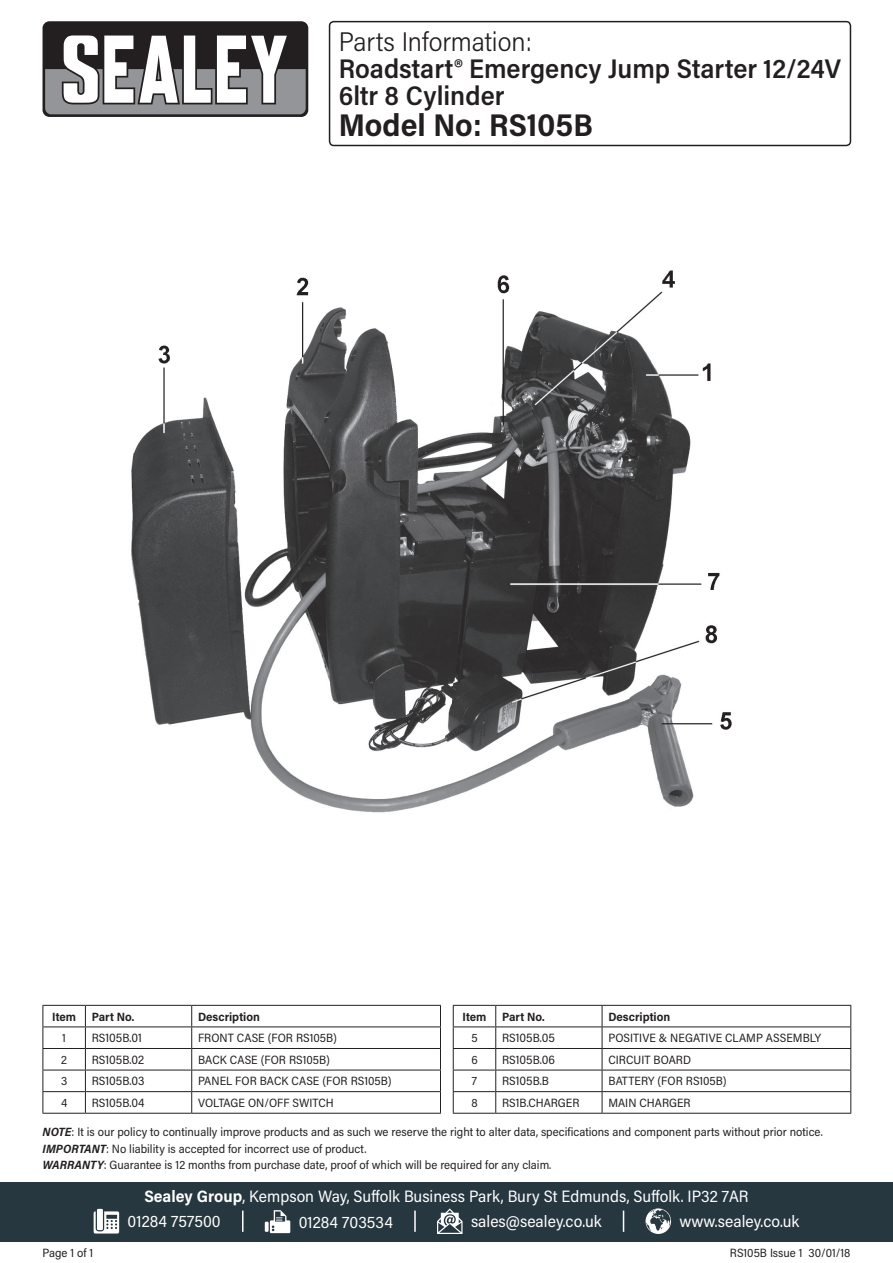
<style>
.page{position:relative;width:893px;height:1263px;background:#fff}
.page>*{position:absolute;margin:0;border:0;box-sizing:border-box;transform-origin:0 0}
.t1{font:700 31.5px "Acumin Pro Semi Cond";color:#231f20}
.t2{font:600 27px/27px "Acumin Pro Semi Cond";color:#231f20}
.t3{font:300 27px "Acumin Pro Semi Cond";color:#231f20}
.t4{font:16.5px/25.2px "Acumin Pro Semi Cond";color:#fff}
.t5{font:12px/16.5px "Acumin Pro Semi Cond";color:#231f20}
.t6{font:700 12px "Acumin Pro Semi Cond";color:#231f20}
.s1{font-weight:700;font-style:italic}
.s2{font-weight:700}
</style>
<div class="page">
<div style="left:43px;top:21px;width:265px;height:96px;background:#231f20;border-radius:7px"></div>
<svg style="left:45px;top:35px;width:261px;height:79px"></svg>
<div style="left:0;top:1182px;width:893px;height:60px;background:#27373f"></div>
<svg style="left:94px;top:1211px;width:25px;height:22px"></svg>
<div style="left:97px;top:1209px;width:6px;height:21px;background:#fff"></div>
<svg style="left:265px;top:1222px;width:4px;height:10px"></svg>
<svg style="left:270px;top:1210px;width:20px;height:23px"></svg>
<svg style="left:437px;top:1208px;width:25px;height:26px"></svg>
<svg style="left:645px;top:1208px;width:26px;height:26px"></svg>
<hr style="left:242px;top:1210px;width:2px;height:22px;background:#fff">
<svg style="left:623px;top:1210px;width:1px;height:22px"></svg>
<hr style="left:414px;top:1210px;width:2px;height:22px;background:#fff">
<div style="left:329px;top:21px;width:522px;height:125px;border:2px solid #231f20;border-radius:4px"></div>
<hr style="left:43px;top:1005px;width:42px;height:1px;background:#231f20">
<hr style="left:85px;top:1005px;width:107px;height:1px;background:#231f20">
<hr style="left:192px;top:1005px;width:249px;height:1px;background:#231f20">
<hr style="left:43px;top:1026px;width:42px;height:1px;background:#231f20">
<hr style="left:85px;top:1026px;width:107px;height:1px;background:#231f20">
<hr style="left:192px;top:1026px;width:249px;height:1px;background:#231f20">
<hr style="left:43px;top:1048px;width:42px;height:1px;background:#231f20">
<hr style="left:85px;top:1048px;width:107px;height:1px;background:#231f20">
<hr style="left:192px;top:1048px;width:249px;height:1px;background:#231f20">
<hr style="left:43px;top:1070px;width:42px;height:1px;background:#231f20">
<hr style="left:85px;top:1070px;width:107px;height:1px;background:#231f20">
<hr style="left:192px;top:1070px;width:249px;height:1px;background:#231f20">
<hr style="left:43px;top:1091px;width:42px;height:1px;background:#231f20">
<svg style="left:43px;top:1006px;width:1px;height:107px"></svg>
<hr style="left:85px;top:1091px;width:107px;height:1px;background:#231f20">
<svg style="left:85px;top:1006px;width:1px;height:107px"></svg>
<hr style="left:192px;top:1091px;width:249px;height:1px;background:#231f20">
<svg style="left:191px;top:1006px;width:1px;height:107px"></svg>
<svg style="left:440px;top:1006px;width:1px;height:107px"></svg>
<hr style="left:43px;top:1113px;width:42px;height:1px;background:#231f20">
<hr style="left:85px;top:1113px;width:107px;height:1px;background:#231f20">
<hr style="left:192px;top:1113px;width:249px;height:1px;background:#231f20">
<hr style="left:453px;top:1005px;width:43px;height:1px;background:#231f20">
<hr style="left:496px;top:1005px;width:106px;height:1px;background:#231f20">
<hr style="left:602px;top:1005px;width:249px;height:1px;background:#231f20">
<hr style="left:453px;top:1026px;width:43px;height:1px;background:#231f20">
<hr style="left:496px;top:1026px;width:106px;height:1px;background:#231f20">
<hr style="left:602px;top:1026px;width:249px;height:1px;background:#231f20">
<hr style="left:453px;top:1048px;width:43px;height:1px;background:#231f20">
<hr style="left:496px;top:1048px;width:106px;height:1px;background:#231f20">
<hr style="left:602px;top:1048px;width:249px;height:1px;background:#231f20">
<hr style="left:453px;top:1070px;width:43px;height:1px;background:#231f20">
<hr style="left:496px;top:1070px;width:106px;height:1px;background:#231f20">
<hr style="left:602px;top:1070px;width:249px;height:1px;background:#231f20">
<hr style="left:453px;top:1091px;width:43px;height:1px;background:#231f20">
<svg style="left:453px;top:1006px;width:1px;height:107px"></svg>
<hr style="left:496px;top:1091px;width:106px;height:1px;background:#231f20">
<svg style="left:495px;top:1006px;width:1px;height:107px"></svg>
<hr style="left:602px;top:1091px;width:249px;height:1px;background:#231f20">
<svg style="left:602px;top:1006px;width:1px;height:107px"></svg>
<svg style="left:850px;top:1006px;width:1px;height:107px"></svg>
<hr style="left:453px;top:1113px;width:43px;height:1px;background:#231f20">
<hr style="left:496px;top:1113px;width:106px;height:1px;background:#231f20">
<hr style="left:602px;top:1113px;width:249px;height:1px;background:#231f20">
<img style="left:131px;top:270px;width:601px;height:543px">
<h2 class="t3" style="left:339px;top:23px;width:195px">Parts Information:</h2>
<h2 class="t2" style="left:339px;top:54px;width:504px">Roadstart® Emergency Jump Starter 12/24V<br>6ltr 8 Cylinder</h2>
<h1 class="t1" style="left:339px;top:103px;width:256px">Model No: RS105B</h1>
<p class="t6" style="left:52px;top:1008px;width:25px">Item</p>
<p class="t6" style="left:92px;top:1008px;width:44px">Part No.</p>
<p class="t6" style="left:198px;top:1008px;width:63px">Description</p>
<p class="t5" style="left:62px;top:1029px;width:5px">1</p>
<p class="t5" style="left:92px;top:1029px;width:52px">RS105B.01</p>
<p class="t5" style="left:198px;top:1029px;width:140px">FRONT CASE (FOR RS105B)</p>
<p class="t5" style="left:61px;top:1051px;width:7px">2</p>
<p class="t5" style="left:92px;top:1051px;width:54px">RS105B.02</p>
<p class="t5" style="left:198px;top:1051px;width:133px">BACK CASE (FOR RS105B)</p>
<p class="t5" style="left:61px;top:1072px;width:8px">3</p>
<p class="t5" style="left:92px;top:1072px;width:54px">RS105B.03</p>
<p class="t5" style="left:198px;top:1072px;width:195px">PANEL FOR BACK CASE (FOR RS105B)</p>
<p class="t5" style="left:61px;top:1094px;width:8px">4</p>
<p class="t5" style="left:92px;top:1094px;width:54px">RS105B.04</p>
<p class="t5" style="left:198px;top:1094px;width:137px">VOLTAGE ON/OFF SWITCH</p>
<p class="t6" style="left:463px;top:1008px;width:25px">Item</p>
<p class="t6" style="left:502px;top:1008px;width:44px">Part No.</p>
<p class="t6" style="left:608px;top:1008px;width:63px">Description</p>
<p class="t5" style="left:471px;top:1029px;width:8px">5</p>
<p class="t5" style="left:502px;top:1029px;width:54px">RS105B.05</p>
<p class="t5" style="left:608px;top:1029px;width:214px">POSITIVE &amp; NEGATIVE CLAMP ASSEMBLY</p>
<p class="t5" style="left:471px;top:1051px;width:8px">6</p>
<p class="t5" style="left:502px;top:1051px;width:54px">RS105B.06</p>
<p class="t5" style="left:608px;top:1051px;width:84px">CIRCUIT BOARD</p>
<p class="t5" style="left:472px;top:1072px;width:7px">7</p>
<p class="t5" style="left:502px;top:1072px;width:48px">RS105B.B</p>
<p class="t5" style="left:608px;top:1072px;width:120px">BATTERY (FOR RS105B)</p>
<p class="t5" style="left:471px;top:1094px;width:8px">8</p>
<p class="t5" style="left:502px;top:1094px;width:79px">RS1B.CHARGER</p>
<p class="t5" style="left:608px;top:1094px;width:84px">MAIN CHARGER</p>
<p class="t5" style="left:43px;top:1123px;width:782px"><span class="s1">NOTE</span>: It is our policy to continually improve products and as such we reserve the right to alter data, specifications and component parts without prior notice.<br><span class="s1">IMPORTANT</span>: No liability is accepted for incorrect use of product.<br><span class="s1">WARRANTY</span>: Guarantee is 12 months from purchase date, proof of which will be required for any claim.</p>
<p class="t5" style="left:43px;top:1244px;width:52px">Page 1 of 1</p>
<h3 class="t4" style="left:128px;top:1183px;width:622px;text-indent:17px"><span class="s2">Sealey Group</span>, Kempson Way, Suffolk Business Park, Bury St Edmunds, Suffolk. IP32 7AR<br>01284 757500</h3>
<h3 class="t4" style="left:299px;top:1209px;width:96px">01284 703534</h3>
<h3 class="t4" style="left:471px;top:1208px;width:132px">sales@sealey.co.uk</h3>
<h3 class="t4" style="left:680px;top:1208px;width:121px">www.sealey.co.uk</h3>
<p class="t5" style="left:730px;top:1244px;width:122px">RS105B Issue 1 30/01/18</p>
</div>
